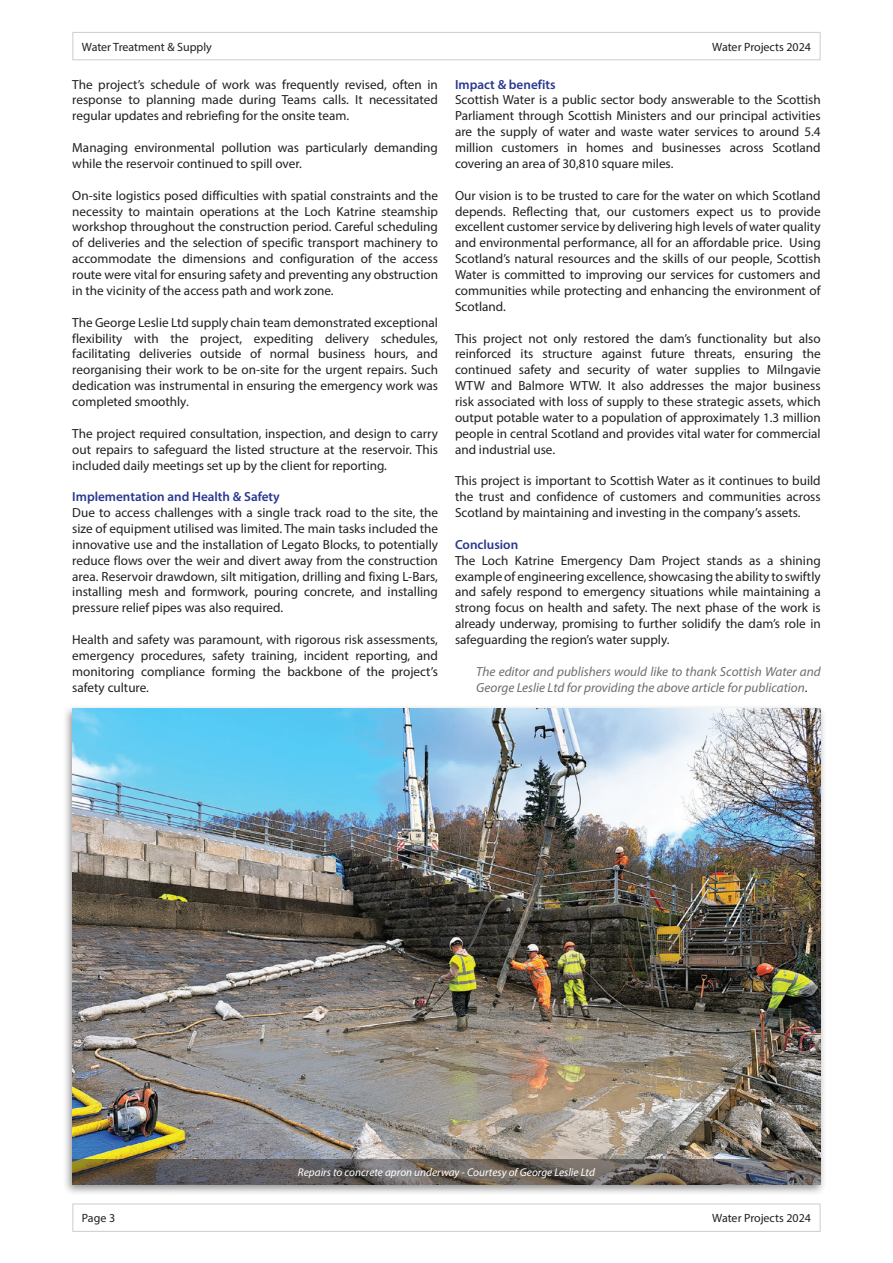
<style>
.page{position:relative;width:893px;height:1263px;background:#fff}
.page>*{position:absolute;margin:0;border:0;box-sizing:border-box;transform-origin:0 0}
.Body_text{font:13.2px/15.9px "Myriad Pro";color:#231f20;text-align:justify}
.Author_acknowledgement{font:italic 13.2px/15.9px "Myriad Pro";color:#6c6d70}
.Sub-heads{font:600 13.2px "Myriad Pro";color:#283890}
.Header___Footer{font:12px "Myriad Pro";color:#231f20}
.t1{font:italic 11.25px "Myriad Pro";color:#fff}
.s1{font-style:normal;color:#231f20}
</style>
<div class="page">
<div style="left:62px;top:704px;width:765px;height:492px;background:#231f20;opacity:.5"></div>
<img style="left:72px;top:709px;width:749px;height:450px">
<svg style="left:72px;top:1159px;width:749px;height:25px;background:#645e59"></svg>
<div style="left:72px;top:1203px;width:749px;height:29px;border:1px solid #d1d2d4"></div>
<div style="left:72px;top:32px;width:749px;height:28px;border:1px solid #d1d2d4"></div>
<p class="Header___Footer" style="left:82px;top:39px;width:131px">Water Treatment &amp; Supply</p>
<p class="Header___Footer" style="left:712px;top:39px;width:100px">Water Projects 2024</p>
<p class="Body_text" style="left:72px;top:76px;width:367px">The project’s schedule of work was frequently revised, often in response to planning made during Teams calls. It necessitated regular updates and rebriefing for the onsite team.</p>
<p class="Body_text" style="left:72px;top:139px;width:367px">Managing environmental pollution was particularly demanding while the reservoir continued to spill over.</p>
<p class="Body_text" style="left:72px;top:187px;width:367px">On-site logistics posed difficulties with spatial constraints and the necessity to maintain operations at the Loch Katrine steamship workshop throughout the construction period. Careful scheduling of deliveries and the selection of specific transport machinery to accommodate the dimensions and configuration of the access route were vital for ensuring safety and preventing any obstruction in the vicinity of the access path and work zone.</p>
<p class="Body_text" style="left:72px;top:314px;width:367px">The George Leslie Ltd supply chain team demonstrated exceptional flexibility with the project, expediting delivery schedules, facilitating deliveries outside of normal business hours, and reorganising their work to be on-site for the urgent repairs. Such dedication was instrumental in ensuring the emergency work was completed smoothly.</p>
<p class="Body_text" style="left:72px;top:425px;width:367px">The project required consultation, inspection, and design to carry out repairs to safeguard the listed structure at the reservoir. This included daily meetings set up by the client for reporting.</p>
<p class="Sub-heads" style="left:72px;top:488px;width:209px">Implementation and Health &amp; Safety</p>
<p class="Body_text" style="left:72px;top:504px;width:367px">Due to access challenges with a single track road to the site, the size of equipment utilised was limited. The main tasks included the innovative use and the installation of Legato Blocks, to potentially reduce flows over the weir and divert away from the construction area. Reservoir drawdown, silt mitigation, drilling and fixing L-Bars, installing mesh and formwork, pouring concrete, and installing pressure relief pipes was also required.</p>
<p class="Body_text" style="left:72px;top:631px;width:367px">Health and safety was paramount, with rigorous risk assessments, emergency procedures, safety training, incident reporting, and monitoring compliance forming the backbone of the project’s safety culture.</p>
<p class="Sub-heads" style="left:455px;top:76px;width:102px">Impact &amp; benefits</p>
<p class="Body_text" style="left:455px;top:92px;width:367px">Scottish Water is a public sector body answerable to the Scottish Parliament through Scottish Ministers and our principal activities are the supply of water and waste water services to around 5.4 million customers in homes and businesses across Scotland covering an area of 30,810 square miles.</p>
<p class="Body_text" style="left:455px;top:187px;width:367px">Our vision is to be trusted to care for the water on which Scotland depends. Reflecting that, our customers expect us to provide excellent customer service by delivering high levels of water quality and environmental performance, all for an affordable price. Using Scotland’s natural resources and the skills of our people, Scottish Water is committed to improving our services for customers and communities while protecting and enhancing the environment of Scotland.</p>
<p class="Body_text" style="left:455px;top:330px;width:367px">This project not only restored the dam’s functionality but also reinforced its structure against future threats, ensuring the continued safety and security of water supplies to Milngavie WTW and Balmore WTW. It also addresses the major business risk associated with loss of supply to these strategic assets, which output potable water to a population of approximately 1.3 million people in central Scotland and provides vital water for commercial and industrial use.</p>
<p class="Body_text" style="left:455px;top:473px;width:367px">This project is important to Scottish Water as it continues to build the trust and confidence of customers and communities across Scotland by maintaining and investing in the company’s assets.</p>
<p class="Sub-heads" style="left:455px;top:536px;width:65px">Conclusion</p>
<p class="Body_text" style="left:455px;top:552px;width:367px">The Loch Katrine Emergency Dam Project stands as a shining example of engineering excellence, showcasing the ability to swiftly and safely respond to emergency situations while maintaining a strong focus on health and safety. The next phase of the work is already underway, promising to further solidify the dam’s role in safeguarding the region’s water supply.</p>
<p class="Author_acknowledgement" style="left:476px;top:663px;width:346px">The editor and publishers would like to thank Scottish Water and<br>George Leslie Ltd for providing the above article for publication<span class="s1">.</span></p>
<p class="t1" style="left:298px;top:1165px;width:299px">Repairs to concrete apron underway - Courtesy of George Leslie Ltd</p>
<p class="Header___Footer" style="left:82px;top:1211px;width:35px">Page 3</p>
<p class="Header___Footer" style="left:712px;top:1211px;width:100px">Water Projects 2024</p>
</div>
